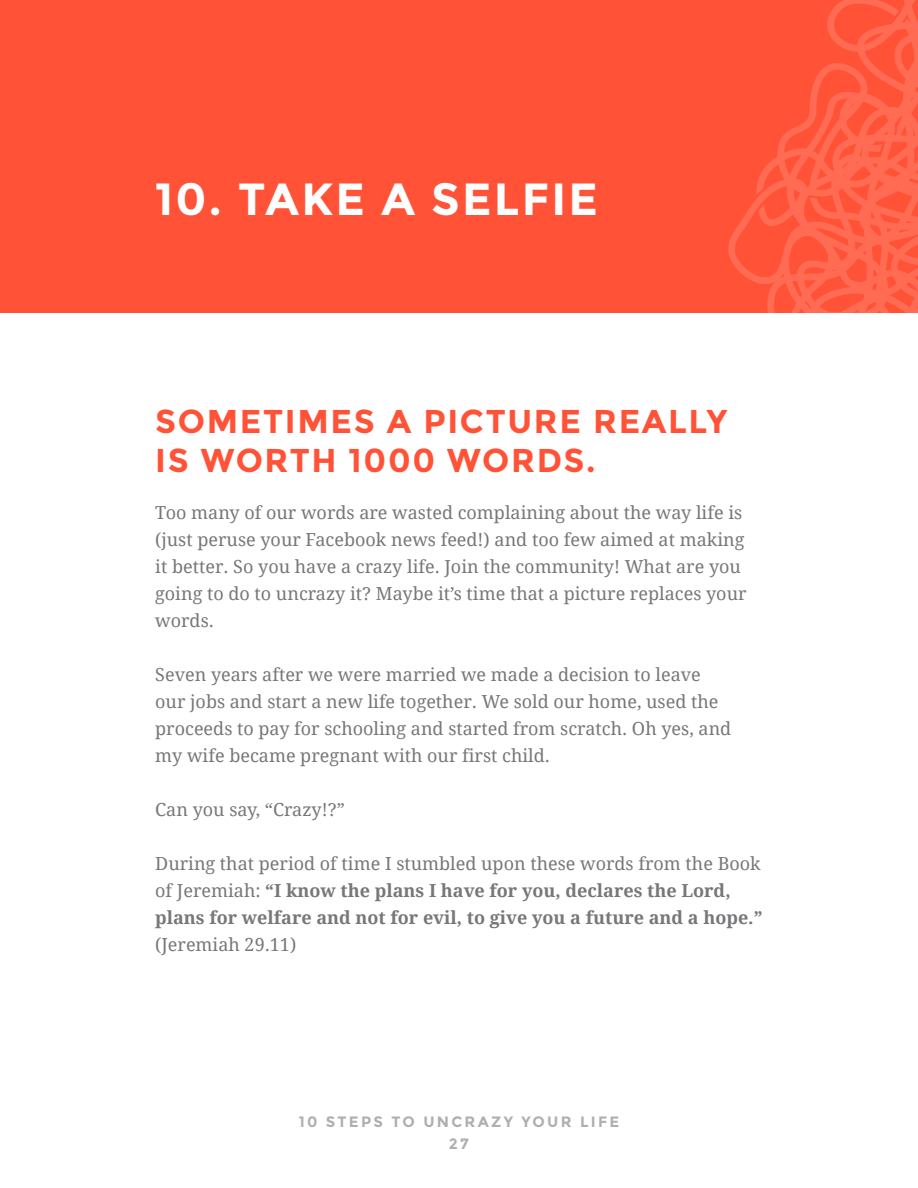
<style>
.page{position:relative;width:918px;height:1188px;background:#fff}
.page>*{position:absolute;margin:0;border:0;box-sizing:border-box;transform-origin:0 0}
.t1{font:700 45px "Montserrat";letter-spacing:.05em;color:#fff}
.t2{font:700 33px/39.6px "Montserrat";letter-spacing:.05em;color:#ff5236}
.t3{font:18px/27px "Droid Serif";color:#757779}
.t4{font:700 18px/27px "Droid Serif";color:#757779}
.t5{font:700 15px/21.5px "Montserrat";letter-spacing:.15em;color:#adafb2;text-align:center}
.s1{font-weight:400}
</style>
<div class="page">
<div style="left:0;top:0;width:918px;height:312px;background:#ff5236"></div>
<svg style="left:728px;top:0;width:190px;height:313px"></svg>
<h1 class="t1" style="left:155px;top:173px;width:444px">10. TAKE A SELFI E</h1>
<h2 class="t2" style="left:155px;top:401px;width:315px">SOMETI MES A PICTUR</h2>
<h2 class="t2" style="left:155px;top:401px;width:574px;text-indent:404px">E REALLY<br>IS WORTH 1000 WORDS.</h2>
<p class="t3" style="left:155px;top:500px;width:593px">Too many of our words are wasted complaining about the way life is (just peruse your Facebook news feed!) and too few aimed at making it better. So you have a crazy life. Join the community! What are you going to do to uncrazy it? Maybe it’s time that a picture replaces your words.</p>
<p class="t3" style="left:155px;top:662px;width:578px">Seven years after we were married we made a decision to leave our jobs and start a new life together. We sold our home, used the proceeds to pay for schooling and started from scratch. Oh yes, and my wife became pregnant with our first child.</p>
<p class="t3" style="left:155px;top:797px;width:191px">Can you say, “Crazy!?”</p>
<p class="t4" style="left:155px;top:851px;width:609px"><span class="s1">During that period of time I stumbled upon these words from the Book of Jeremiah:</span> “I know the plans I have for you, declares the Lord, plans for welfare and not for evil, to give you a future and a hope.”</p>
<p class="t3" style="left:155px;top:932px;width:143px">(Jeremiah 29.11)</p>
<p class="t5" style="left:299px;top:1111px;width:322px">10 STEPS TO UNCRAZY YOUR LIFE<br>27</p>
</div>
